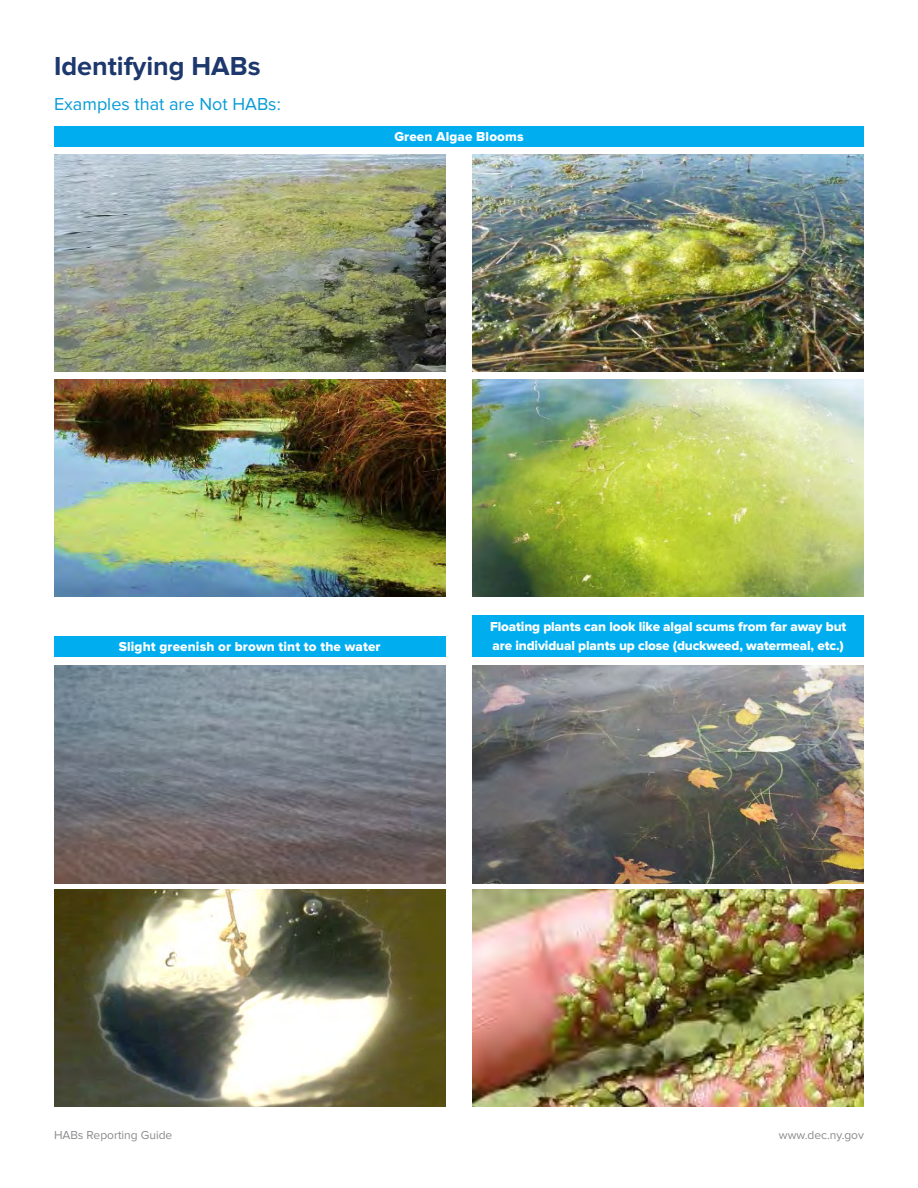
<style>
.page{position:relative;width:918px;height:1188px;background:#fff}
.page>*{position:absolute;margin:0;border:0;box-sizing:border-box;transform-origin:0 0}
.t1{font:700 27px "Proxima Nova";color:#1d386d}
.t2{font:18px "Proxima Nova";color:#079bd7}
.t3{font:13.5px/19.5px "Proxima Nova Extrabld";letter-spacing:-.01em;color:#fff}
.t4{font:13.5px "Proxima Nova Extrabld";letter-spacing:.01em;color:#fff}
.t5{font:12px "Proxima Nova";color:#898b8e}
</style>
<div class="page">
<img style="left:54px;top:379px;width:392px;height:218px">
<img style="left:54px;top:154px;width:392px;height:218px">
<img style="left:54px;top:890px;width:392px;height:217px">
<img style="left:54px;top:666px;width:392px;height:217px">
<img style="left:472px;top:379px;width:392px;height:218px">
<img style="left:472px;top:154px;width:392px;height:218px">
<img style="left:472px;top:890px;width:392px;height:217px">
<img style="left:472px;top:666px;width:392px;height:217px">
<div style="left:54px;top:126px;width:810px;height:20px;background:#00aeef"></div>
<div style="left:54px;top:636px;width:392px;height:21px;background:#00aeef"></div>
<div style="left:472px;top:615px;width:392px;height:42px;background:#00aeef"></div>
<h1 class="t1" style="left:54px;top:51px;width:208px">Identifying HABs</h1>
<h2 class="t2" style="left:54px;top:94px;width:228px">Examples that are Not HABs:</h2>
<p class="t4" style="left:394px;top:128px;width:131px">Green Algae Blooms</p>
<p class="t4" style="left:119px;top:639px;width:263px">Slight greenish or brown tint to the water</p>
<p class="t3" style="left:490px;top:617px;width:358px">Floating plants can look like algal scums from far away but are individual plants up close (duckweed, watermeal, etc.)</p>
<p class="t5" style="left:54px;top:1128px;width:120px">HABs Reporting Guide</p>
<p class="t5" style="left:779px;top:1128px;width:87px">www.dec.ny.gov</p>
</div>
